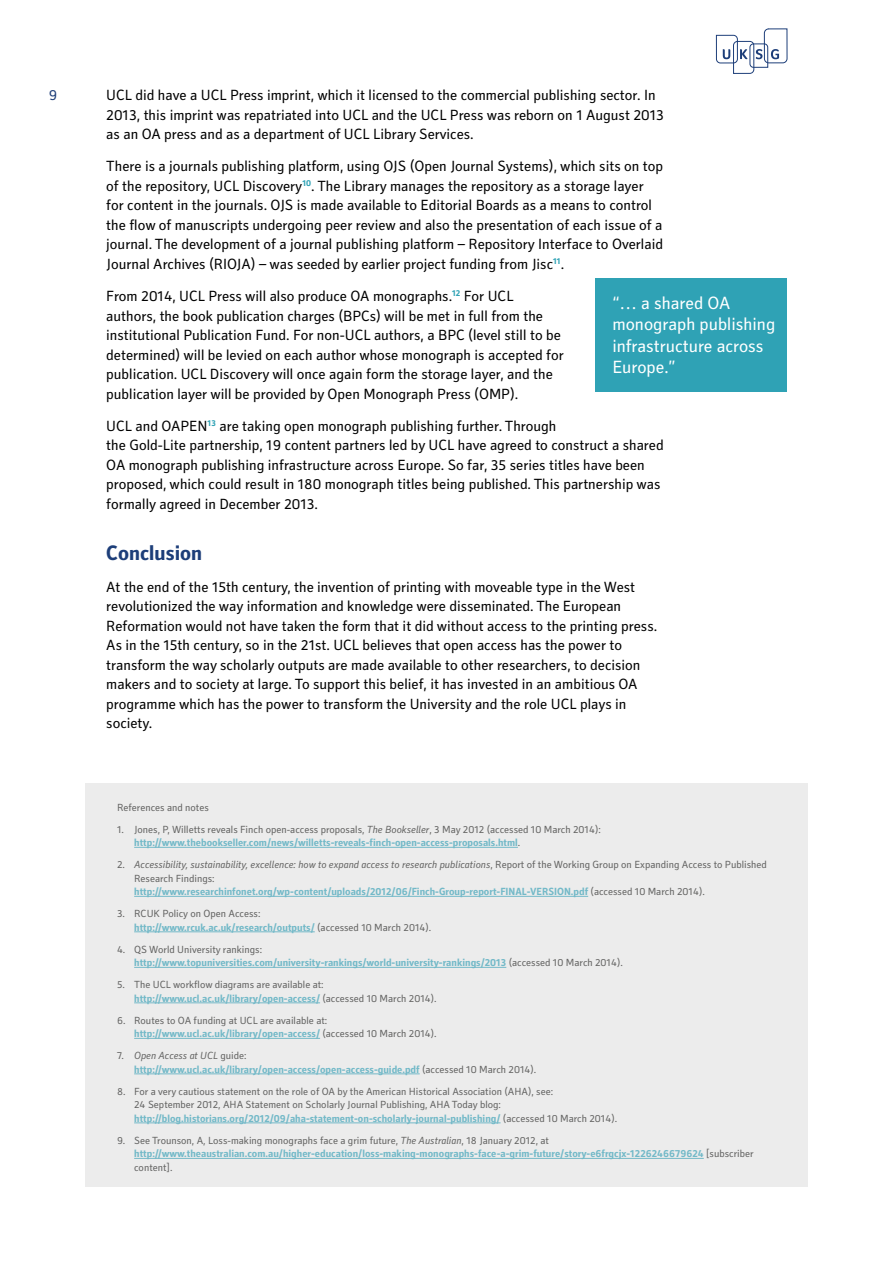
<style>
.page{position:relative;width:893px;height:1263px;background:#fff}
.page>*{position:absolute;margin:0;border:0;box-sizing:border-box;transform-origin:0 0}
.t1{font:700 21px "Secca Std";color:#1d3e79}
.t2{font:18px/21.6px "Secca Std";color:#fff}
.t3{font:15px/19.5px "Secca Std";color:#000}
.t4{font:15px "Secca Std";color:#1d3e79}
.t5{font:10.5px/13.5px "Secca Std";color:#636362}
.t6{font:700 10.5px/13.5px "Secca Std";color:#73b9c8}
.s1{font-style:italic}
.s2{font-weight:700;color:#73b9c8}
.s3{font-weight:400;color:#636362}
.s4{font-weight:400;font-style:italic;color:#636362}
</style>
<div class="page">
<svg style="left:716px;top:28px;width:71px;height:46px"></svg>
<div style="left:595px;top:278px;width:192px;height:114px;background:#2fa2b5"></div>
<div style="left:85px;top:783px;width:723px;height:404px;background:#ececec"></div>
<hr style="left:134px;top:847px;width:384px;height:1px;background:#73b9c8">
<hr style="left:134px;top:896px;width:454px;height:1px;background:#73b9c8">
<hr style="left:134px;top:931px;width:181px;height:1px;background:#73b9c8">
<hr style="left:134px;top:967px;width:372px;height:1px;background:#73b9c8">
<hr style="left:134px;top:1002px;width:186px;height:1px;background:#73b9c8">
<hr style="left:134px;top:1038px;width:186px;height:1px;background:#73b9c8">
<hr style="left:134px;top:1073px;width:286px;height:1px;background:#73b9c8">
<hr style="left:134px;top:1122px;width:367px;height:1px;background:#73b9c8">
<hr style="left:134px;top:1158px;width:570px;height:1px;background:#73b9c8">
<p class="t4" style="left:49px;top:87px;width:10px">9</p>
<p class="t3" style="left:106px;top:86px;width:559px">UCL did have a UCL Press imprint, which it licensed to the commercial publishing sector. In<br>2013, this imprint was repatriated into UCL and the UCL Press was reborn on 1 August 2013 as an OA press and as a department of UCL Library Services.</p>
<p class="t3" style="left:106px;top:157px;width:558px">There is a journals publishing platform, using OJS (Open Journal Systems), which sits on top of the repository, UCL Discovery<sup>10</sup>. The Library manages the repository as a storage layer for content in the journals. OJS is made available to Editorial Boards as a means to control the flow of manuscripts undergoing peer review and also the presentation of each issue of a journal. The development of a journal publishing platform – Repository Interface to Overlaid Journal Archives (RIOJA) – was seeded by earlier project funding from Jisc<sup>11</sup>.</p>
<p class="t3" style="left:106px;top:287px;width:459px">From 2014, UCL Press will also produce OA monographs.<sup>12</sup> For UCL authors, the book publication charges (BPCs) will be met in full from the institutional Publication Fund. For non-UCL authors, a BPC (level still to be determined) will be levied on each author whose monograph is accepted for publication. UCL Discovery will once again form the storage layer, and the publication layer will be provided by Open Monograph Press (OMP).</p>
<p class="t3" style="left:106px;top:417px;width:559px">UCL and OAPEN<sup>13</sup> are taking open monograph publishing further. Through<br>the Gold-Lite partnership, 19 content partners led by UCL have agreed to construct a shared OA monograph publishing infrastructure across Europe. So far, 35 series titles have been proposed, which could result in 180 monograph titles being published. This partnership was formally agreed in December 2013.</p>
<h1 class="t1" style="left:106px;top:541px;width:97px">Conclusion</h1>
<p class="t3" style="left:106px;top:578px;width:552px">At the end of the 15th century, the invention of printing with moveable type in the West revolutionized the way information and knowledge were disseminated. The European Reformation would not have taken the form that it did without access to the printing press.<br>As in the 15th century, so in the 21st. UCL believes that open access has the power to transform the way scholarly outputs are made available to other researchers, to decision makers and to society at large. To support this belief, it has invested in an ambitious OA programme which has the power to transform the University and the role UCL plays in society.</p>
<p class="t2" style="left:612px;top:292px;width:164px">“… a shared OA monograph publishing infrastructure across<br>Europe.”</p>
<p class="t5" style="left:117px;top:801px;width:93px">References and notes</p>
<p class="t5" style="left:134px;top:823px;width:468px;text-indent:-17px">1. Jones, P, Willetts reveals Finch open-access proposals, <span class="s1">The Bookseller</span>, 3 May 2012 (accessed 10 March 2014): <span class="s2">http://www.thebookseller.com/news/willetts-reveals-finch-open-access-proposals.html</span>.</p>
<p class="t6" style="left:134px;top:858px;width:634px;text-indent:-17px"><span class="s3">2.</span> <span class="s4">Accessibility, sustainability, excellence: how to expand access to research publications</span><span class="s3">, Report of the Working Group on Expanding Access to Published<br>Research Findings:<br></span>http://www.researchinfonet.org/wp-content/uploads/2012/06/Finch-Group-report-FINAL-VERSION.pdf <span class="s3">(accessed 10 March 2014).</span></p>
<p class="t5" style="left:134px;top:907px;width:299px;text-indent:-17px">3. RCUK Policy on Open Access: <span class="s2">http://www.rcuk.ac.uk/research/outputs/</span> (accessed 10 March 2014).</p>
<p class="t6" style="left:134px;top:943px;width:490px;text-indent:-17px"><span class="s3">4. QS World University rankings: </span>http://www.topuniversities.com/university-rankings/world-university-rankings/2013 <span class="s3">(accessed 10 March 2014).</span></p>
<p class="t5" style="left:134px;top:978px;width:304px;text-indent:-17px">5. The UCL workflow diagrams are available at: <span class="s2">http://www.ucl.ac.uk/library/open-access/</span> (accessed 10 March 2014).</p>
<p class="t5" style="left:134px;top:1014px;width:304px;text-indent:-17px">6. Routes to OA funding at UCL are available at: <span class="s2">http://www.ucl.ac.uk/library/open-access/</span> (accessed 10 March 2014).</p>
<p class="t6" style="left:134px;top:1049px;width:404px;text-indent:-17px"><span class="s3">7.</span> <span class="s4">Open Access at UCL</span> <span class="s3">guide:<br></span>http://www.ucl.ac.uk/library/open-access/open-access-guide.pdf <span class="s3">(accessed 10 March 2014).</span></p>
<p class="t5" style="left:134px;top:1085px;width:484px;text-indent:-17px">8. For a very cautious statement on the role of OA by the American Historical Association (AHA), see:<br>24 September 2012, AHA Statement on Scholarly Journal Publishing, AHA Today blog: <span class="s2">http://blog.historians.org/2012/09/aha-statement-on-scholarly-journal-publishing/</span> (accessed 10 March 2014).</p>
<p class="t6" style="left:134px;top:1134px;width:621px;text-indent:-17px"><span class="s3">9. See Trounson, A, Loss-making monographs face a grim future,</span> <span class="s4">The Australian</span><span class="s3">, 18 January 2012, at </span>http://www.theaustralian.com.au/higher-education/loss-making-monographs-face-a-grim-future/story-e6frgcjx-1226246679624 <span class="s3">[subscriber content].</span></p>
</div>
